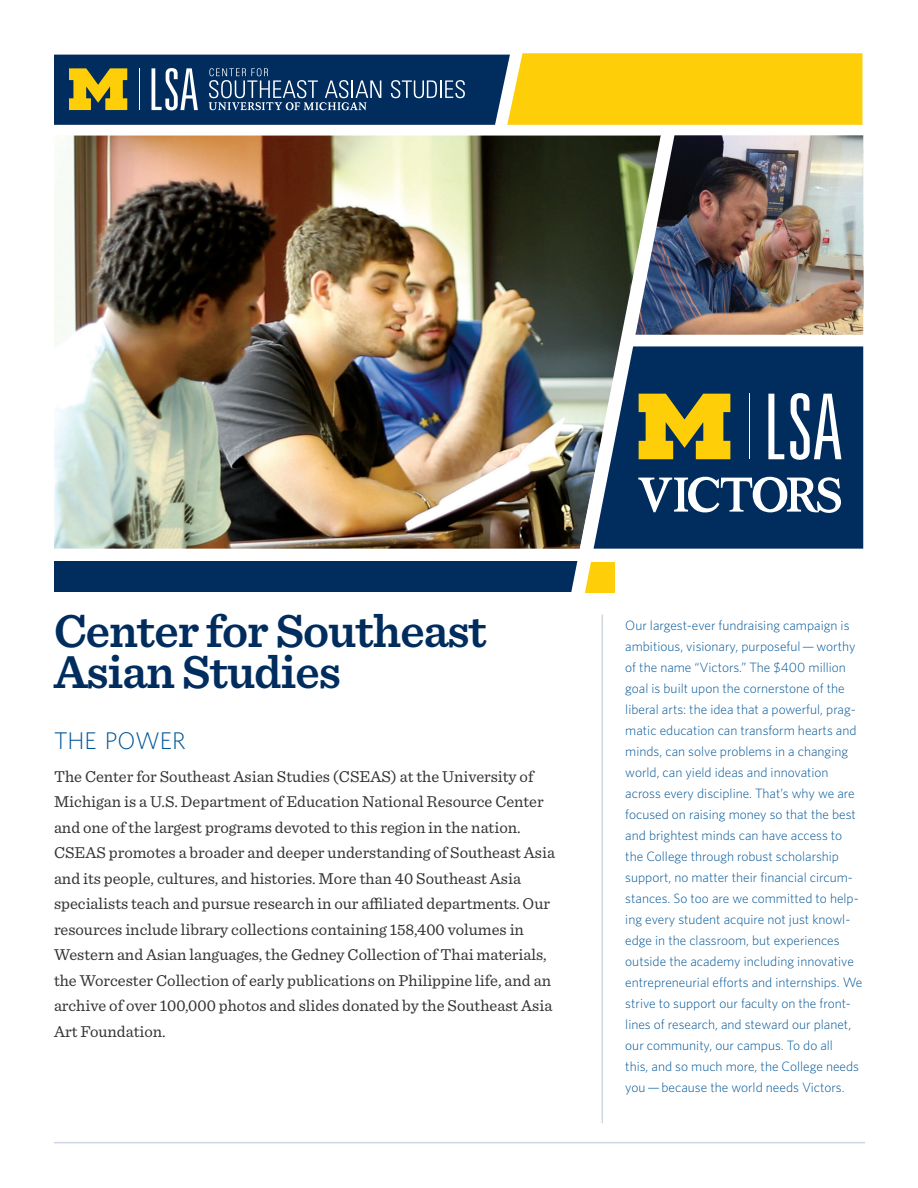
<style>
.page{position:relative;width:918px;height:1188px;background:#fff}
.page>*{position:absolute;margin:0;border:0;box-sizing:border-box;transform-origin:0 0}
.t1{font:600 48px/40.5px "Sentinel";letter-spacing:-.02em;color:#002d5e}
.Subheads{font:300 24.15px "Whitney";color:#005597}
.TEXT{font:16.5px/25.5px "Sentinel";color:#333}
.t2{font:300 13.5px/21px "Whitney";color:#005597}
</style>
<div class="page">
<hr style="left:54px;top:1142px;width:811px;height:1px;background:#cdd4e4">
<img style="left:54px;top:135px;width:488px;height:414px">
<div style="left:54px;top:562px;width:528px;height:30px;background:#002d5e"></div>
<hr style="left:602px;top:615px;width:1px;height:508px;background:#002d5e">
<div style="left:685px;top:346px;width:178px;height:203px;background:#002d5e"></div>
<img style="left:685px;top:135px;width:178px;height:200px">
<hr style="left:749px;top:394px;width:1px;height:65px;background:#fff">
<svg style="left:685px;top:394px;width:45px;height:65px;background:#bfa61d"></svg>
<svg style="left:768px;top:394px;width:16px;height:65px"></svg>
<svg style="left:790px;top:393px;width:51px;height:67px"></svg>
<svg style="left:685px;top:477px;width:156px;height:36px"></svg>
<svg style="left:542px;top:135px;width:143px;height:575px"></svg>
<svg style="left:54px;top:53px;width:809px;height:72px;background:#878642"></svg>
<p class="t1" style="left:54px;top:608px;width:435px">Center for Southeast<br>Asian Studies</p>
<p class="Subheads" style="left:54px;top:725px;width:133px">THE POWER</p>
<p class="TEXT" style="left:54px;top:762px;width:503px">The Center for Southeast Asian Studies (CSEAS) at the University of Michigan is a U.S. Department of Education National Resource Center and one of the largest programs devoted to this region in the nation.<br>CSEAS promotes a broader and deeper understanding of Southeast Asia and its people, cultures, and histories. More than 40 Southeast Asia specialists teach and pursue research in our affiliated departments. Our resources include library collections containing 158,400 volumes in Western and Asian languages, the Gedney Collection of Thai materials, the Worcester Collection of early publications on Philippine life, and an archive of over 100,000 photos and slides donated by the Southeast Asia Art Foundation.</p>
<p class="t2" style="left:625px;top:614px;width:239px">Our largest-ever fundraising campaign is ambitious, visionary, purposeful — worthy of the name “Victors.” The $400 million goal is built upon the cornerstone of the liberal arts: the idea that a powerful, prag&shy;matic education can transform hearts and minds, can solve problems in a changing world, can yield ideas and innovation across every discipline. That’s why we are focused on raising money so that the best and brightest minds can have access to the College through robust scholarship support, no matter their financial circum&shy;stances. So too are we committed to help&shy;ing every student acquire not just knowl&shy;edge in the classroom, but experiences outside the academy including innovative entrepreneurial efforts and internships. We strive to support our faculty on the front&shy;lines of research, and steward our planet, our community, our campus. To do all<br>this, and so much more, the College needs you — because the world needs Victors.</p>
</div>
